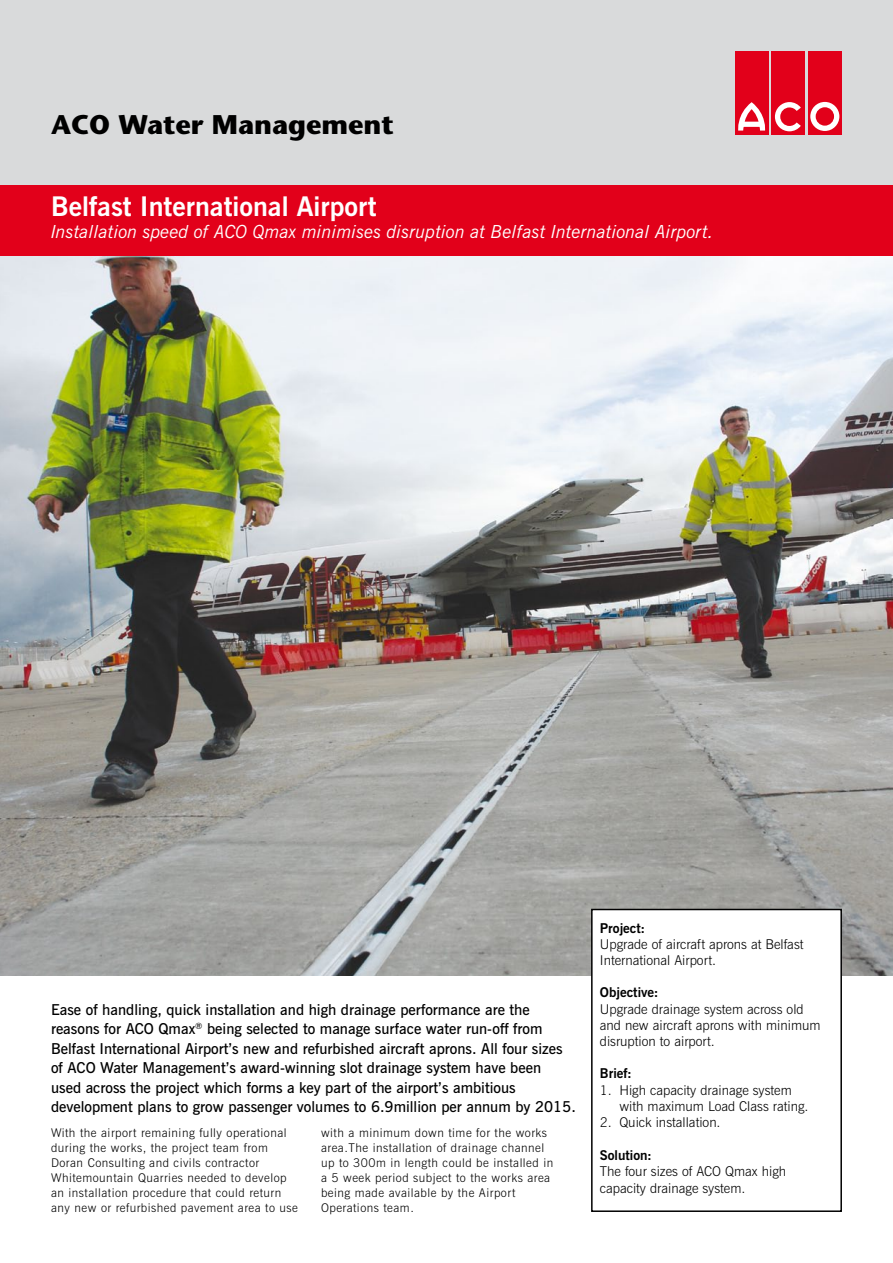
<style>
.page{position:relative;width:893px;height:1263px;background:#fff}
.page>*{position:absolute;margin:0;border:0;box-sizing:border-box;transform-origin:0 0}
.t1{font:700 27px "News Gothic BT";color:#fff}
.t2{font:700 27px "Stone Sans";color:#000}
.t3{font:italic 18px "News Gothic BT";color:#fff}
.t4{font:600 15px/19.5px "News Gothic BT";color:#000}
.t5{font:300 13.5px/16.2px "News Gothic BT";color:#000}
.t6{font:700 13.5px "News Gothic BT";color:#000}
.t7{font:300 12px/15px "News Gothic BT";letter-spacing:.04em;color:#000}
</style>
<div class="page">
<img style="left:0;top:256px;width:893px;height:720px">
<div style="left:0;top:0;width:893px;height:190px;background:#d9dadb"></div>
<div style="left:735px;top:51px;width:34px;height:83px;background:#e2001a"></div>
<div style="left:771px;top:51px;width:34px;height:83px;background:#e2001a"></div>
<div style="left:808px;top:51px;width:34px;height:83px;background:#e2001a"></div>
<svg style="left:810px;top:102px;width:29px;height:29px"></svg>
<svg style="left:775px;top:102px;width:26px;height:29px"></svg>
<svg style="left:738px;top:102px;width:28px;height:29px"></svg>
<div style="left:0;top:186px;width:893px;height:70px;background:#e2001a"></div>
<div style="left:592px;top:909px;width:249px;height:302px;background:#fff"></div>
<div style="left:591px;top:909px;width:251px;height:303px;border:2px solid #000"></div>
<h1 class="t2" style="left:51px;top:107px;width:345px">ACO Water Management</h1>
<h1 class="t1" style="left:51px;top:190px;width:327px">Belfast International Airport</h1>
<h2 class="t3" style="left:51px;top:221px;width:664px">Installation speed of ACO Qmax minimises disruption at Belfast International Airport.</h2>
<p class="t4" style="left:51px;top:999px;width:526px">Ease of handling, quick installation and high drainage performance are the reasons for ACO Qmax<sup>®</sup> being selected to manage surface water run-off from Belfast International Airport’s new and refurbished aircraft aprons. All four sizes of ACO Water Management’s award-winning slot drainage system have been<br>used across the project which forms a key part of the airport’s ambitious development plans to grow passenger volumes to 6.9million per annum by 2015.</p>
<p class="t7" style="left:51px;top:1125px;width:248px">With the airport remaining fully operational during the works, the project team from Doran Consulting and civils contractor Whitemountain Quarries needed to develop an installation procedure that could return any new or refurbished pavement area to use</p>
<p class="t7" style="left:321px;top:1125px;width:234px">with a minimum down time for the works area.The installation of drainage channel up to 300m in length could be installed in a 5 week period subject to the works area being made available by the Airport Operations team.</p>
<p class="t6" style="left:600px;top:919px;width:47px">Project:</p>
<p class="t5" style="left:600px;top:936px;width:205px">Upgrade of aircraft aprons at Belfast<br>International Airport.</p>
<p class="t6" style="left:600px;top:984px;width:60px">Objective:</p>
<p class="t5" style="left:600px;top:1000px;width:222px">Upgrade drainage system across old and new aircraft aprons with minimum disruption to airport.</p>
<p class="t6" style="left:600px;top:1065px;width:34px">Brief:</p>
<p class="t5" style="left:619px;top:1081px;width:191px;text-indent:-19px">1. High capacity drainage system with maximum Load Class rating.</p>
<p class="t5" style="left:600px;top:1114px;width:122px">2. Quick installation.</p>
<p class="t6" style="left:600px;top:1147px;width:54px">Solution:</p>
<p class="t5" style="left:600px;top:1163px;width:188px">The four sizes of ACO Qmax high capacity drainage system.</p>
</div>
